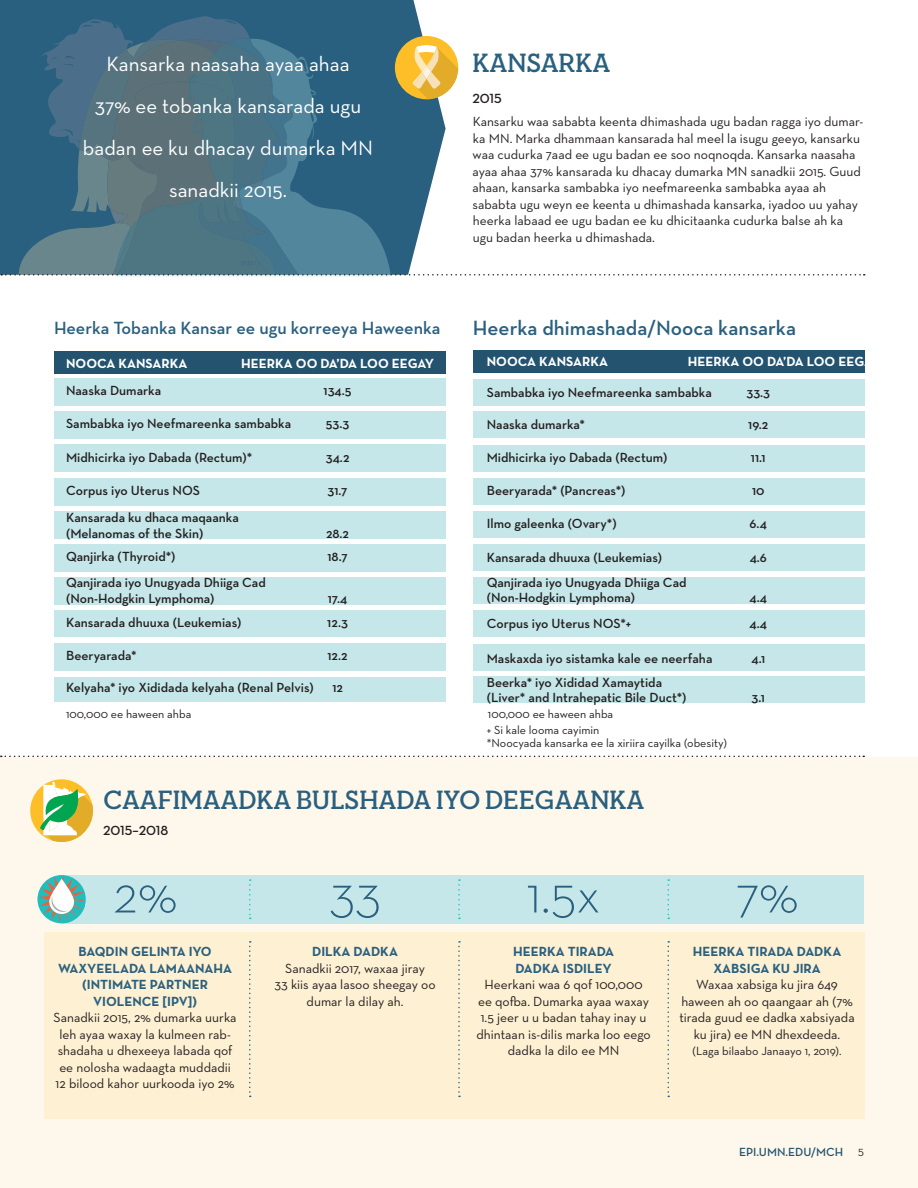
<style>
.page{position:relative;width:918px;height:1188px;background:#fff}
.page>*{position:absolute;margin:0;border:0;box-sizing:border-box;transform-origin:0 0}
.t1{font:300 54px "Neutraface Text";color:#29607f}
.t2{font:700 27px "Neutraface Slab Display";letter-spacing:.02em;color:#29607f}
.t3{font:21px/42px "Neutraface Text";color:#fff;text-align:center}
.t4{font:600 21px "Neutraface Text";color:#29607f}
.t5{font:600 18px "Neutraface Text";color:#29607f}
.t6{font:13.5px/16.5px "Neutraface Text";color:#231f20;text-align:center}
.t7{font:600 13.5px/16.5px "Neutraface Text";color:#231f20}
.t8{font:700 13.5px/16.5px "Neutraface Text";color:#29607f;text-align:center}
.t9{font:700 13.5px "Neutraface Text";color:#fff}
.t10{font:12px "Neutraface Text";color:#231f20}
.t11{font:600 12px "Neutraface Text";color:#23536f}
.t12{font:10.5px "Neutraface Text";color:#231f20}
</style>
<div class="page">
<div style="left:0;top:757px;width:918px;height:431px;background:#fef8ec"></div>
<div style="left:44px;top:932px;width:820px;height:187px;background:#fef0d2"></div>
<div style="left:62px;top:875px;width:802px;height:48px;background:#c6e7e9"></div>
<div style="left:0;top:0;width:418px;height:275px;background:#29607f"></div>
<div style="left:54px;top:611px;width:392px;height:26px;background:#c6e7e9"></div>
<div style="left:54px;top:577px;width:392px;height:27px;background:#c6e7e9"></div>
<div style="left:54px;top:544px;width:392px;height:27px;background:#c6e7e9"></div>
<div style="left:54px;top:511px;width:392px;height:27px;background:#c6e7e9"></div>
<div style="left:54px;top:478px;width:392px;height:27px;background:#c6e7e9"></div>
<div style="left:54px;top:445px;width:392px;height:27px;background:#c6e7e9"></div>
<div style="left:54px;top:412px;width:392px;height:27px;background:#c6e7e9"></div>
<div style="left:54px;top:379px;width:392px;height:27px;background:#c6e7e9"></div>
<div style="left:54px;top:643px;width:392px;height:27px;background:#c6e7e9"></div>
<div style="left:54px;top:352px;width:392px;height:22px;background:#23536f"></div>
<div style="left:54px;top:677px;width:392px;height:25px;background:#c6e7e9"></div>
<div style="left:30px;top:779px;width:63px;height:63px;background:#fdbe28;border-radius:50%"></div>
<svg style="left:40px;top:781px;width:53px;height:61px"></svg>
<div style="left:473px;top:379px;width:392px;height:26px;background:#c6e7e9"></div>
<div style="left:473px;top:412px;width:392px;height:26px;background:#c6e7e9"></div>
<div style="left:473px;top:445px;width:392px;height:27px;background:#c6e7e9"></div>
<div style="left:473px;top:479px;width:392px;height:26px;background:#c6e7e9"></div>
<div style="left:473px;top:511px;width:392px;height:27px;background:#c6e7e9"></div>
<div style="left:473px;top:544px;width:392px;height:27px;background:#c6e7e9"></div>
<div style="left:473px;top:577px;width:392px;height:27px;background:#c6e7e9"></div>
<div style="left:473px;top:611px;width:392px;height:26px;background:#c6e7e9"></div>
<div style="left:473px;top:644px;width:392px;height:26px;background:#c6e7e9"></div>
<div style="left:473px;top:676px;width:392px;height:27px;background:#c6e7e9"></div>
<div style="left:473px;top:350px;width:391px;height:22px;background:#23536f"></div>
<svg style="left:249px;top:941px;width:2px;height:156px"></svg>
<svg style="left:458px;top:941px;width:2px;height:156px"></svg>
<svg style="left:668px;top:941px;width:1px;height:156px"></svg>
<svg style="left:1px;top:756px;width:863px;height:1px"></svg>
<svg style="left:38px;top:876px;width:47px;height:48px"></svg>
<svg style="left:249px;top:879px;width:2px;height:40px"></svg>
<svg style="left:458px;top:879px;width:2px;height:40px"></svg>
<svg style="left:668px;top:879px;width:1px;height:40px"></svg>
<svg style="left:1px;top:16px;width:864px;height:260px"></svg>
<p class="t3" style="left:83px;top:42px;width:292px">Kansarka naasaha ayaa ahaa<br>37% ee tobanka kansarada ugu badan ee ku dhacay dumarka MN sanadkii 2015.</p>
<p class="t2" style="left:473px;top:48px;width:139px">KANSARKA</p>
<p class="t7" style="left:472px;top:90px;width:31px">2015</p>
<p class="t6" style="left:473px;top:113px;width:392px;text-align:left">Kansarku waa sababta keenta dhimashada ugu badan ragga iyo dumar&shy;ka MN. Marka dhammaan kansarada hal meel la isugu geeyo, kansarku waa cudurka 7aad ee ugu badan ee soo noqnoqda. Kansarka naasaha ayaa ahaa 37% kansarada ku dhacay dumarka MN sanadkii 2015. Guud ahaan, kansarka sambabka iyo neefmareenka sambabka ayaa ah sababta ugu weyn ee keenta u dhimashada kansarka, iyadoo uu yahay heerka labaad ee ugu badan ee ku dhicitaanka cudurka balse ah ka ugu badan heerka u dhimashada.</p>
<p class="t5" style="left:54px;top:316px;width:388px">Heerka Tobanka Kansar ee ugu korreeya Haweenka</p>
<p class="t4" style="left:473px;top:314px;width:325px">Heerka dhimashada/Nooca kansarka</p>
<p class="t9" style="left:66px;top:355px;width:123px">NOOCA KANSARKA</p>
<p class="t9" style="left:241px;top:355px;width:194px">HEERKA OO DA’DA LOO EEGAY</p>
<p class="t7" style="left:66px;top:382px;width:97px">Naaska Dumarka</p>
<p class="t7" style="left:324px;top:382px;width:30px">134.5</p>
<p class="t7" style="left:66px;top:415px;width:227px">Sambabka iyo Neefmareenka sambabka</p>
<p class="t7" style="left:326px;top:415px;width:25px">53.3</p>
<p class="t7" style="left:66px;top:449px;width:188px">Midhicirka iyo Dabada (Rectum)*</p>
<p class="t7" style="left:326px;top:449px;width:25px">34.2</p>
<p class="t7" style="left:66px;top:482px;width:135px">Corpus iyo Uterus NOS</p>
<p class="t7" style="left:328px;top:482px;width:21px">31.7</p>
<p class="t7" style="left:66px;top:509px;width:174px">Kansarada ku dhaca maqaanka (Melanomas of the Skin)</p>
<p class="t7" style="left:326px;top:525px;width:24px">28.2</p>
<p class="t7" style="left:66px;top:549px;width:111px">Qanjirka (Thyroid*)</p>
<p class="t7" style="left:328px;top:549px;width:22px">18.7</p>
<p class="t7" style="left:66px;top:574px;width:201px">Qanjirada iyo Unugyada Dhiiga Cad (Non-Hodgkin Lymphoma)</p>
<p class="t7" style="left:328px;top:590px;width:21px">17.4</p>
<p class="t9" style="left:487px;top:352px;width:123px">NOOCA KANSARKA</p>
<p class="t9" style="left:688px;top:352px;width:194px">HEERKA OO DA’DA LOO EEGAY</p>
<p class="t7" style="left:487px;top:384px;width:227px">Sambabka iyo Neefmareenka sambabka</p>
<p class="t7" style="left:747px;top:384px;width:25px">33.3</p>
<p class="t7" style="left:487px;top:416px;width:100px">Naaska dumarka*</p>
<p class="t7" style="left:748px;top:416px;width:22px">19.2</p>
<p class="t7" style="left:487px;top:449px;width:182px">Midhicirka iyo Dabada (Rectum)</p>
<p class="t7" style="left:751px;top:449px;width:16px">11.1</p>
<p class="t7" style="left:487px;top:482px;width:140px">Beeryarada* (Pancreas*)</p>
<p class="t7" style="left:752px;top:482px;width:14px">10</p>
<p class="t7" style="left:487px;top:516px;width:131px">Ilmo galeenka (Ovary*)</p>
<p class="t7" style="left:750px;top:516px;width:19px">6.4</p>
<p class="t7" style="left:487px;top:549px;width:177px">Kansarada dhuuxa (Leukemias)</p>
<p class="t7" style="left:750px;top:549px;width:19px">4.6</p>
<p class="t7" style="left:487px;top:575px;width:201px;line-height:15px">Qanjirada iyo Unugyada Dhiiga Cad (Non-Hodgkin Lymphoma)</p>
<p class="t7" style="left:749px;top:589px;width:19px">4.4</p>
<p class="t7" style="left:66px;top:614px;width:177px">Kansarada dhuuxa (Leukemias)</p>
<p class="t7" style="left:327px;top:614px;width:22px">12.3</p>
<p class="t7" style="left:66px;top:647px;width:72px">Beeryarada*</p>
<p class="t7" style="left:328px;top:647px;width:22px">12.2</p>
<p class="t7" style="left:66px;top:679px;width:249px">Kelyaha* iyo Xididada kelyaha (Renal Pelvis)</p>
<p class="t7" style="left:332px;top:679px;width:12px">12</p>
<p class="t7" style="left:487px;top:615px;width:146px">Corpus iyo Uterus NOS*+</p>
<p class="t7" style="left:749px;top:615px;width:19px">4.4</p>
<p class="t7" style="left:487px;top:650px;width:227px">Maskaxda iyo sistamka kale ee neerfaha</p>
<p class="t7" style="left:751px;top:650px;width:15px">4.1</p>
<p class="t7" style="left:487px;top:674px;width:177px">Beerka* iyo Xididad Xamaytida</p>
<p class="t7" style="left:487px;top:689px;width:201px">(Liver* and Intrahepatic Bile Duct*)</p>
<p class="t7" style="left:752px;top:689px;width:15px">3.1</p>
<p class="t10" style="left:66px;top:706px;width:127px">100,000 ee haween ahba</p>
<p class="t10" style="left:488px;top:706px;width:127px">100,000 ee haween ahba</p>
<p class="t10" style="left:487px;top:722px;width:114px">+ Si kale looma cayimin</p>
<p class="t10" style="left:487px;top:735px;width:242px">*Noocyada kansarka ee la xiriira cayilka (obesity)</p>
<p class="t2" style="left:103px;top:785px;width:542px">CAAFIMAADKA BULSHADA IYO DEEGAANKA</p>
<p class="t7" style="left:103px;top:822px;width:67px">2015–2018</p>
<p class="t1" style="left:113px;top:860px;width:66px">2%</p>
<p class="t1" style="left:329px;top:860px;width:53px">33</p>
<p class="t1" style="left:527px;top:860px;width:75px">1.5x</p>
<p class="t1" style="left:736px;top:860px;width:64px">7%</p>
<p class="t8" style="left:58px;top:943px;width:175px">BAQDIN GELINTA IYO<br>WAXYEELADA LAMAANAHA (INTIMATE PARTNER<br>VIOLENCE [IPV])</p>
<p class="t6" style="left:54px;top:1009px;width:184px;text-align:left">Sanadkii 2015, 2% dumarka uurka leh ayaa waxay la kulmeen rab&shy;shadaha u dhexeeya labada qof ee nolosha wadaagta muddadii<br>12 bilood kahor uurkooda iyo 2%</p>
<p class="t8" style="left:312px;top:943px;width:87px">DILKA DADKA</p>
<p class="t6" style="left:285px;top:960px;width:141px">Sanadkii 2017, waxaa jiray</p>
<p class="t6" style="left:274px;top:976px;width:163px">33 kiis ayaa lasoo sheegay oo dumar la dilay ah.</p>
<p class="t8" style="left:513px;top:943px;width:103px;text-align:left">HEERKA TIRADA<br>DADKA ISDILEY</p>
<p class="t6" style="left:476px;top:976px;width:176px">Heerkani waa 6 qof 100,000 ee qofba. Dumarka ayaa waxay<br>1.5 jeer u u badan tahay inay u dhintaan is-dilis marka loo eego dadka la dilo ee MN</p>
<p class="t8" style="left:693px;top:943px;width:150px">HEERKA TIRADA DADKA<br>XABSIGA KU JIRA</p>
<p class="t6" style="left:679px;top:976px;width:177px">Waxaa xabsiga ku jira 649 haween ah oo qaangaar ah (7% tirada guud ee dadka xabsiyada ku jira) ee MN dhexdeeda.</p>
<p class="t10" style="left:693px;top:1044px;width:150px">(Laga bilaabo Janaayo 1, 2019).</p>
<p class="t11" style="left:739px;top:1145px;width:106px">EPI.UMN.EDU/MCH</p>
<p class="t12" style="left:858px;top:1146px;width:7px">5</p>
</div>
